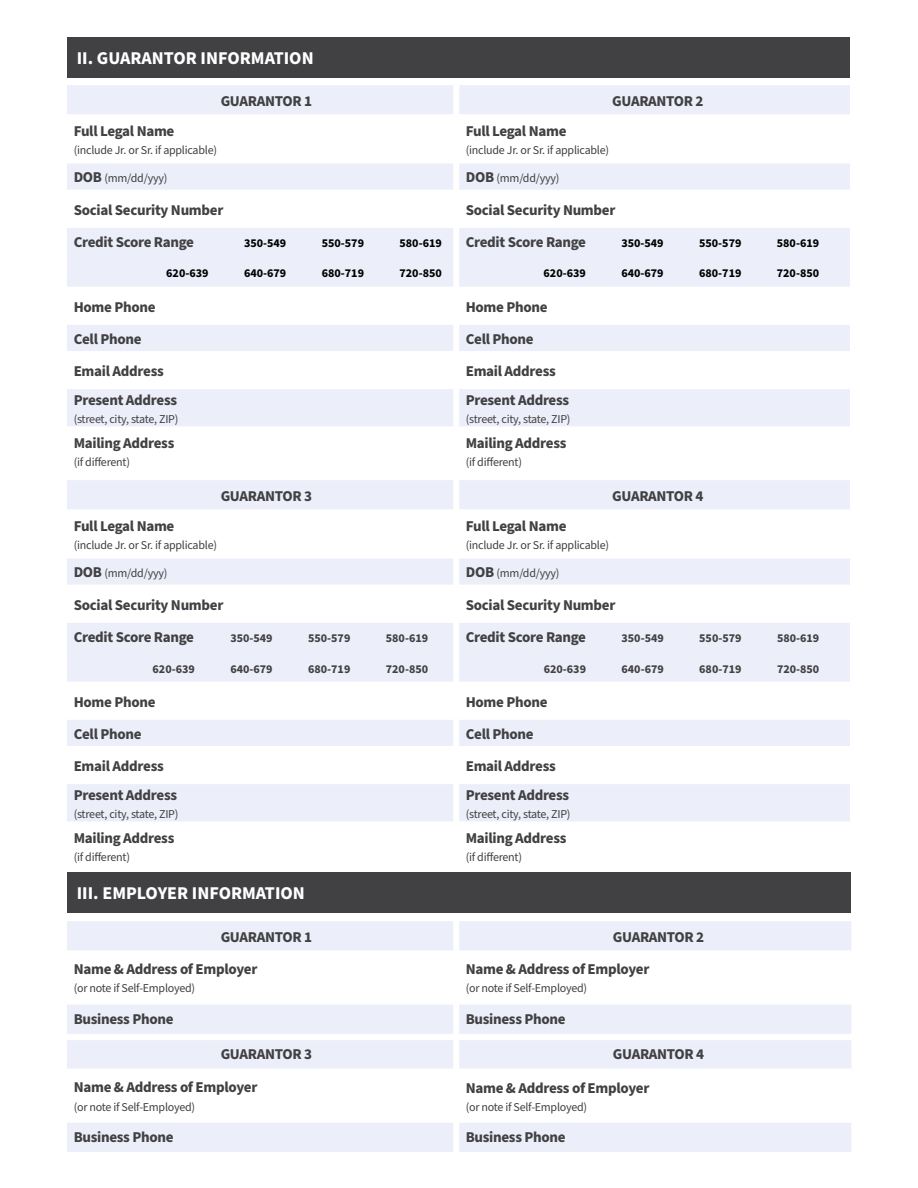
<style>
.page{position:relative;width:918px;height:1188px;background:#fff}
.page>*{position:absolute;margin:0;border:0;box-sizing:border-box;transform-origin:0 0}
.t1{font:700 18px "Source Sans Pro";color:#fff}
.t2{font:700 15px "Source Sans Pro";letter-spacing:-.02em;color:#414042}
.t3{font:12px "Source Sans Pro";letter-spacing:-.02em;color:#414042}
.t4{font:700 12px "Source Sans Pro";color:#000}
.t5{font:700 12px "Source Sans Pro";color:#414042}
.s1{font-weight:700;font-size:15px}
</style>
<div class="page">
<div style="left:67px;top:85px;width:783px;height:29px;background:#eceff9"></div>
<div style="left:67px;top:164px;width:783px;height:26px;background:#eceff9"></div>
<div style="left:67px;top:228px;width:783px;height:59px;background:#eceff9"></div>
<div style="left:67px;top:325px;width:783px;height:101px;background:#eceff9"></div>
<svg style="left:67px;top:357px;width:783px;height:26px"></svg>
<div style="left:67px;top:480px;width:783px;height:29px;background:#eceff9"></div>
<div style="left:67px;top:559px;width:783px;height:26px;background:#eceff9"></div>
<div style="left:67px;top:623px;width:783px;height:59px;background:#eceff9"></div>
<div style="left:67px;top:720px;width:783px;height:26px;background:#eceff9"></div>
<div style="left:67px;top:784px;width:783px;height:37px;background:#eceff9"></div>
<div style="left:67px;top:351px;width:392px;height:6px;background:#fff"></div>
<div style="left:459px;top:351px;width:391px;height:6px;background:#fff"></div>
<div style="left:67px;top:383px;width:392px;height:6px;background:#fff"></div>
<div style="left:459px;top:383px;width:391px;height:6px;background:#fff"></div>
<div style="left:67px;top:37px;width:783px;height:41px;background:#414042"></div>
<div style="left:67px;top:872px;width:784px;height:41px;background:#414042"></div>
<div style="left:67px;top:921px;width:784px;height:29px;background:#eceff9"></div>
<div style="left:67px;top:1005px;width:784px;height:64px;background:#eceff9"></div>
<div style="left:67px;top:1123px;width:784px;height:29px;background:#eceff9"></div>
<div style="left:453px;top:85px;width:6px;height:784px;background:#fff"></div>
<div style="left:453px;top:915px;width:6px;height:246px;background:#fff"></div>
<div style="left:66px;top:1034px;width:791px;height:6px;background:#fff"></div>
<p class="t1" style="left:77px;top:45px;width:238px">II. GUARANTOR INFORMATION</p>
<p class="t2" style="left:221px;top:90px;width:93px">GUARANTOR 1</p>
<p class="t2" style="left:612px;top:90px;width:93px">GUARANTOR 2</p>
<p class="t2" style="left:74px;top:121px;width:102px">Full Legal Name</p>
<p class="t3" style="left:74px;top:142px;width:145px">(include Jr. or Sr. if applicable)</p>
<p class="t2" style="left:466px;top:121px;width:102px">Full Legal Name</p>
<p class="t3" style="left:466px;top:142px;width:145px">(include Jr. or Sr. if applicable)</p>
<p class="t3" style="left:74px;top:170px;width:95px"><span class="s1">DOB</span> (mm/dd/yyy)</p>
<p class="t3" style="left:466px;top:170px;width:95px"><span class="s1">DOB</span> (mm/dd/yyy)</p>
<p class="t2" style="left:74px;top:199px;width:151px">Social Security Number</p>
<p class="t2" style="left:466px;top:199px;width:151px">Social Security Number</p>
<p class="t2" style="left:74px;top:232px;width:122px">Credit Score Range</p>
<p class="t2" style="left:466px;top:232px;width:122px">Credit Score Range</p>
<p class="t4" style="left:244px;top:234px;width:44px">350-549</p>
<p class="t4" style="left:621px;top:234px;width:44px">350-549</p>
<p class="t4" style="left:400px;top:234px;width:44px">580-619</p>
<p class="t4" style="left:777px;top:234px;width:44px">580-619</p>
<p class="t4" style="left:322px;top:235px;width:44px">550-579</p>
<p class="t4" style="left:699px;top:235px;width:44px">550-579</p>
<p class="t4" style="left:322px;top:265px;width:44px">680-719</p>
<p class="t4" style="left:699px;top:265px;width:44px">680-719</p>
<p class="t4" style="left:166px;top:265px;width:44px">620-639</p>
<p class="t4" style="left:244px;top:265px;width:44px">640-679</p>
<p class="t4" style="left:544px;top:265px;width:44px">620-639</p>
<p class="t4" style="left:621px;top:265px;width:44px">640-679</p>
<p class="t4" style="left:400px;top:265px;width:44px">720-850</p>
<p class="t4" style="left:777px;top:265px;width:44px">720-850</p>
<p class="t2" style="left:74px;top:296px;width:83px">Home Phone</p>
<p class="t2" style="left:466px;top:296px;width:83px">Home Phone</p>
<p class="t2" style="left:74px;top:329px;width:69px">Cell Phone</p>
<p class="t2" style="left:466px;top:329px;width:69px">Cell Phone</p>
<p class="t2" style="left:74px;top:361px;width:92px">Email Address</p>
<p class="t2" style="left:466px;top:361px;width:92px">Email Address</p>
<p class="t2" style="left:74px;top:389px;width:105px">Present Address</p>
<p class="t3" style="left:74px;top:411px;width:106px">(street, city, state, ZIP)</p>
<p class="t2" style="left:466px;top:389px;width:105px">Present Address</p>
<p class="t3" style="left:466px;top:411px;width:106px">(street, city, state, ZIP)</p>
<p class="t2" style="left:74px;top:433px;width:102px">Mailing Address</p>
<p class="t3" style="left:74px;top:454px;width:58px">(if different)</p>
<p class="t2" style="left:466px;top:433px;width:102px">Mailing Address</p>
<p class="t3" style="left:466px;top:454px;width:58px">(if different)</p>
<p class="t2" style="left:221px;top:485px;width:93px">GUARANTOR 3</p>
<p class="t2" style="left:612px;top:485px;width:93px">GUARANTOR 4</p>
<p class="t2" style="left:74px;top:516px;width:102px">Full Legal Name</p>
<p class="t3" style="left:74px;top:537px;width:145px">(include Jr. or Sr. if applicable)</p>
<p class="t2" style="left:466px;top:516px;width:102px">Full Legal Name</p>
<p class="t3" style="left:466px;top:537px;width:145px">(include Jr. or Sr. if applicable)</p>
<p class="t3" style="left:74px;top:565px;width:95px"><span class="s1">DOB</span> (mm/dd/yyy)</p>
<p class="t3" style="left:466px;top:565px;width:95px"><span class="s1">DOB</span> (mm/dd/yyy)</p>
<p class="t2" style="left:74px;top:594px;width:151px">Social Security Number</p>
<p class="t2" style="left:466px;top:594px;width:151px">Social Security Number</p>
<p class="t2" style="left:74px;top:627px;width:122px">Credit Score Range</p>
<p class="t2" style="left:466px;top:627px;width:122px">Credit Score Range</p>
<p class="t5" style="left:230px;top:630px;width:44px">350-549</p>
<p class="t5" style="left:386px;top:630px;width:44px">580-619</p>
<p class="t5" style="left:386px;top:660px;width:44px">720-850</p>
<p class="t5" style="left:622px;top:630px;width:44px">350-549</p>
<p class="t5" style="left:308px;top:630px;width:44px">550-579</p>
<p class="t5" style="left:308px;top:661px;width:44px">680-719</p>
<p class="t5" style="left:153px;top:660px;width:44px">620-639</p>
<p class="t5" style="left:230px;top:660px;width:44px">640-679</p>
<p class="t5" style="left:544px;top:660px;width:44px">620-639</p>
<p class="t5" style="left:622px;top:660px;width:44px">640-679</p>
<p class="t2" style="left:74px;top:691px;width:83px">Home Phone</p>
<p class="t2" style="left:466px;top:691px;width:83px">Home Phone</p>
<p class="t2" style="left:74px;top:724px;width:69px">Cell Phone</p>
<p class="t2" style="left:466px;top:724px;width:69px">Cell Phone</p>
<p class="t2" style="left:74px;top:756px;width:92px">Email Address</p>
<p class="t2" style="left:466px;top:756px;width:92px">Email Address</p>
<p class="t2" style="left:74px;top:784px;width:105px">Present Address</p>
<p class="t3" style="left:74px;top:806px;width:106px">(street, city, state, ZIP)</p>
<p class="t2" style="left:466px;top:784px;width:105px">Present Address</p>
<p class="t3" style="left:466px;top:806px;width:106px">(street, city, state, ZIP)</p>
<p class="t2" style="left:74px;top:828px;width:102px">Mailing Address</p>
<p class="t3" style="left:74px;top:849px;width:58px">(if different)</p>
<p class="t2" style="left:466px;top:828px;width:102px">Mailing Address</p>
<p class="t3" style="left:466px;top:849px;width:58px">(if different)</p>
<p class="t5" style="left:699px;top:630px;width:44px">550-579</p>
<p class="t5" style="left:699px;top:661px;width:44px">680-719</p>
<p class="t1" style="left:77px;top:881px;width:230px">III. EMPLOYER INFORMATION</p>
<p class="t2" style="left:221px;top:926px;width:93px">GUARANTOR 1</p>
<p class="t2" style="left:613px;top:926px;width:93px">GUARANTOR 2</p>
<p class="t2" style="left:74px;top:959px;width:185px">Name &amp; Address of Employer</p>
<p class="t3" style="left:74px;top:980px;width:123px">(or note if Self-Employed)</p>
<p class="t2" style="left:466px;top:959px;width:185px">Name &amp; Address of Employer</p>
<p class="t3" style="left:466px;top:980px;width:123px">(or note if Self-Employed)</p>
<p class="t2" style="left:74px;top:1008px;width:101px">Business Phone</p>
<p class="t2" style="left:466px;top:1008px;width:101px">Business Phone</p>
<p class="t2" style="left:221px;top:1044px;width:93px">GUARANTOR 3</p>
<p class="t2" style="left:613px;top:1044px;width:93px">GUARANTOR 4</p>
<p class="t2" style="left:74px;top:1077px;width:185px">Name &amp; Address of Employer</p>
<p class="t3" style="left:74px;top:1099px;width:123px">(or note if Self-Employed)</p>
<p class="t2" style="left:466px;top:1077px;width:185px">Name &amp; Address of Employer</p>
<p class="t3" style="left:466px;top:1099px;width:123px">(or note if Self-Employed)</p>
<p class="t2" style="left:74px;top:1127px;width:101px">Business Phone</p>
<p class="t2" style="left:466px;top:1127px;width:101px">Business Phone</p>
<p class="t5" style="left:777px;top:630px;width:44px">580-619</p>
<p class="t5" style="left:777px;top:660px;width:44px">720-850</p>
</div>
